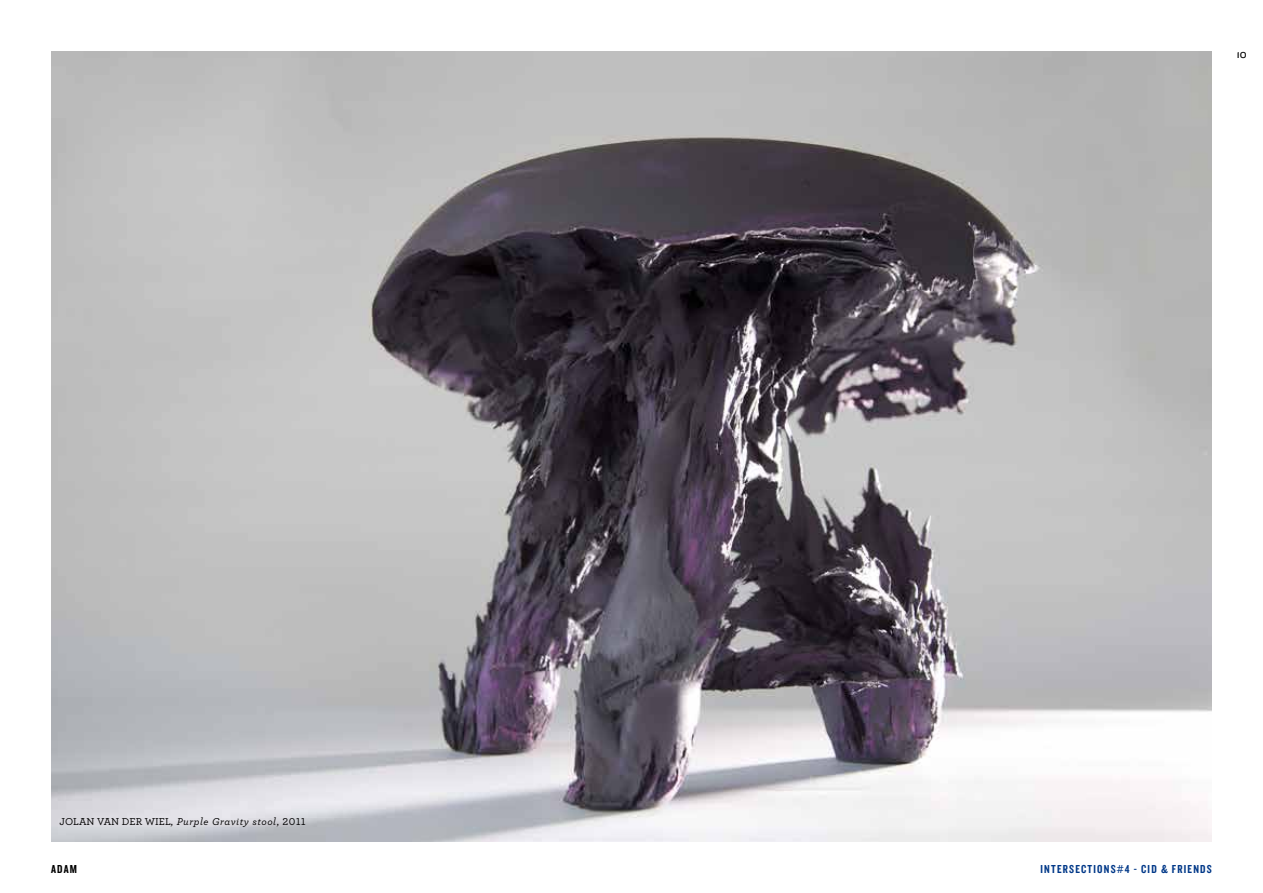
<style>
.page{position:relative;width:1263px;height:893px;background:#fff}
.page>*{position:absolute;margin:0;border:0;box-sizing:border-box;transform-origin:0 0}
.t1{font:12px "Knockout 49 Liteweight";letter-spacing:.1em;color:#003888}
.t2{font:12px "Knockout 49 Liteweight";color:#000}
.t3{font:500 10.5px "Archer";color:#000}
.t4{font:9px "Knockout 33 Junior Heviwt";color:#000}
.s1{font-style:italic}
</style>
<div class="page">
<img style="left:51px;top:51px;width:1161px;height:791px">
<p class="t4" style="left:1237px;top:49px;width:11px">10</p>
<p class="t3" style="left:60px;top:814px;width:247px">JOLAN VAN DER WIEL, <span class="s1">Purple Gravity stool</span>, 2011</p>
<p class="t2" style="left:51px;top:861px;width:28px">ADAM</p>
<p class="t1" style="left:1040px;top:861px;width:173px">INTERSECTIONS#4 - CID &amp; FRIENDS</p>
</div>
